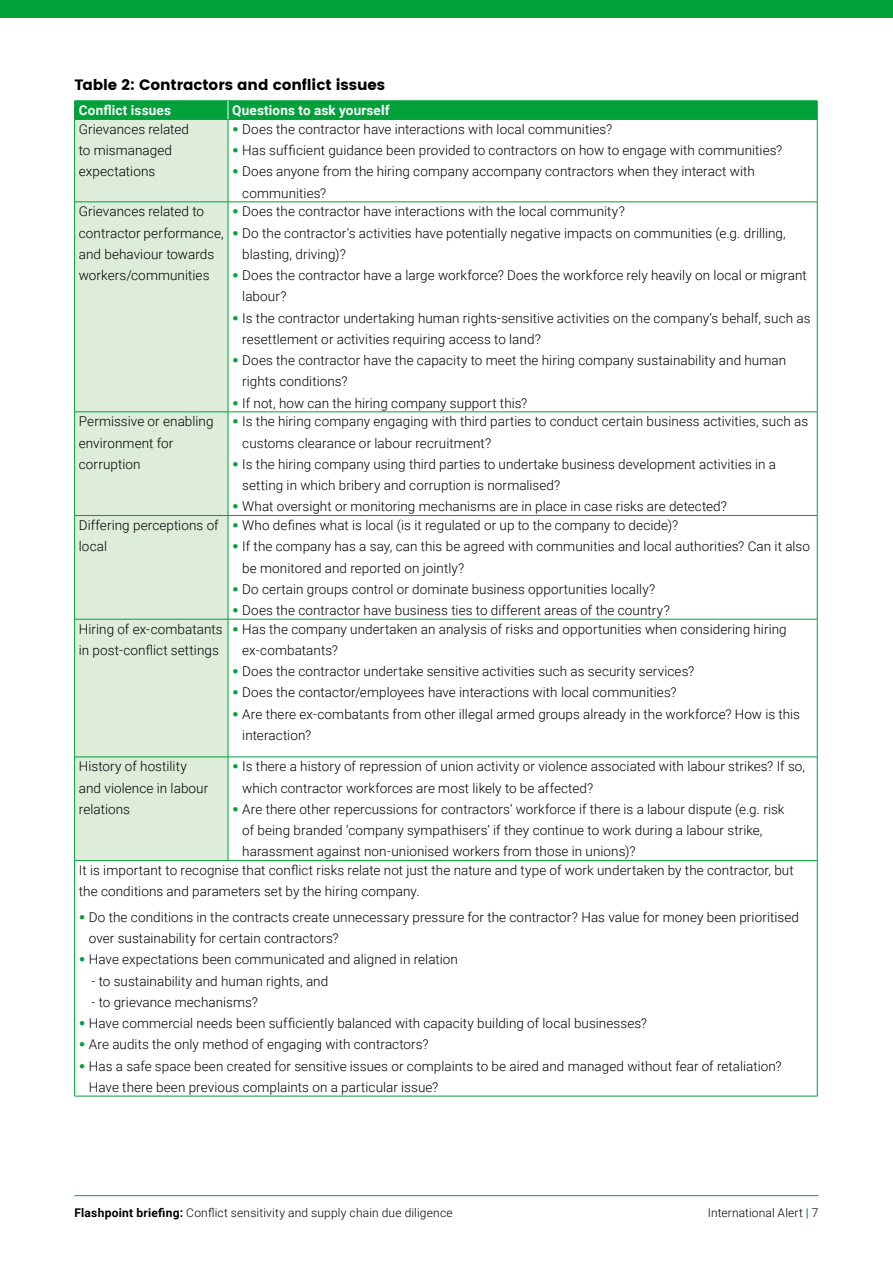
<style>
.page{position:relative;width:893px;height:1263px;background:#fff}
.page>*{position:absolute;margin:0;border:0;box-sizing:border-box;transform-origin:0 0}
.t1{font:15px "Poppins";letter-spacing:-.005em;color:#000}
.t2{font:300 13.5px/21.3px "Roboto";letter-spacing:.005em;color:#000}
.t3{font:700 13.5px "Roboto";letter-spacing:.015em;color:#fff}
.t4{font:300 12px "Roboto";letter-spacing:.015em;color:#000}
.s1{font-family:"Arial";font-weight:900;color:#00a13a}
.s2{font-weight:700}
.s3{font-weight:700;color:#00a13a}
</style>
<div class="page">
<div style="left:75px;top:120px;width:153px;height:740px;background:#ddedd9"></div>
<hr style="left:74px;top:119px;width:154px;height:1px;background:#00a13a">
<hr style="left:74px;top:120px;width:1px;height:82px;background:#00a13a">
<hr style="left:228px;top:119px;width:589px;height:1px;background:#00a13a">
<hr style="left:228px;top:120px;width:1px;height:82px;background:#00a13a">
<hr style="left:817px;top:120px;width:1px;height:82px;background:#00a13a">
<hr style="left:74px;top:202px;width:154px;height:1px;background:#00a13a">
<hr style="left:74px;top:202px;width:1px;height:210px;background:#00a13a">
<hr style="left:228px;top:202px;width:589px;height:1px;background:#00a13a">
<hr style="left:228px;top:202px;width:1px;height:210px;background:#00a13a">
<hr style="left:817px;top:202px;width:1px;height:210px;background:#00a13a">
<hr style="left:74px;top:412px;width:154px;height:1px;background:#00a13a">
<hr style="left:74px;top:412px;width:1px;height:103px;background:#00a13a">
<hr style="left:228px;top:412px;width:589px;height:1px;background:#00a13a">
<hr style="left:228px;top:412px;width:1px;height:103px;background:#00a13a">
<hr style="left:817px;top:412px;width:1px;height:103px;background:#00a13a">
<hr style="left:74px;top:515px;width:154px;height:1px;background:#00a13a">
<hr style="left:74px;top:516px;width:1px;height:103px;background:#00a13a">
<hr style="left:228px;top:515px;width:589px;height:1px;background:#00a13a">
<hr style="left:228px;top:516px;width:1px;height:103px;background:#00a13a">
<hr style="left:817px;top:516px;width:1px;height:103px;background:#00a13a">
<hr style="left:74px;top:619px;width:154px;height:1px;background:#00a13a">
<hr style="left:74px;top:619px;width:1px;height:138px;background:#00a13a">
<hr style="left:228px;top:619px;width:589px;height:1px;background:#00a13a">
<hr style="left:228px;top:619px;width:1px;height:138px;background:#00a13a">
<hr style="left:817px;top:619px;width:1px;height:138px;background:#00a13a">
<hr style="left:74px;top:757px;width:154px;height:1px;background:#00a13a">
<hr style="left:74px;top:757px;width:1px;height:103px;background:#00a13a">
<hr style="left:228px;top:757px;width:589px;height:1px;background:#00a13a">
<hr style="left:228px;top:757px;width:1px;height:103px;background:#00a13a">
<hr style="left:817px;top:757px;width:1px;height:103px;background:#00a13a">
<hr style="left:74px;top:860px;width:154px;height:1px;background:#00a13a">
<hr style="left:74px;top:861px;width:1px;height:235px;background:#00a13a">
<hr style="left:228px;top:860px;width:589px;height:1px;background:#00a13a">
<hr style="left:817px;top:861px;width:1px;height:235px;background:#00a13a">
<hr style="left:74px;top:1096px;width:154px;height:1px;background:#00a13a">
<hr style="left:228px;top:1096px;width:589px;height:1px;background:#00a13a">
<div style="left:74px;top:101px;width:744px;height:18px;background:#00a13a"></div>
<div style="left:0;top:0;width:893px;height:18px;background:#00a13a"></div>
<hr style="left:74px;top:1195px;width:745px;height:1px;background:#00a13a">
<p class="t1" style="left:74px;top:76px;width:312px">Table 2: Contractors and conflict issues</p>
<p class="t3" style="left:79px;top:101px;width:94px">Conflict issues</p>
<p class="t3" style="left:232px;top:101px;width:159px">Questions to ask yourself</p>
<p class="t2" style="left:79px;top:118px;width:112px">Grievances related to mismanaged expectations</p>
<p class="t2" style="left:232px;top:118px;width:381px"><span class="s1">•</span> Does the contractor have interactions with local communities?</p>
<p class="t2" style="left:232px;top:139px;width:552px"><span class="s1">•</span> Has sufficient guidance been provided to contractors on how to engage with communities?</p>
<p class="t2" style="left:242px;top:160px;width:514px;text-indent:-10px"><span class="s1">•</span> Does anyone from the hiring company accompany contractors when they interact with communities?</p>
<p class="t2" style="left:79px;top:200px;width:146px">Grievances related to contractor performance, and behaviour towards workers/communities</p>
<p class="t2" style="left:232px;top:200px;width:394px"><span class="s1">•</span> Does the contractor have interactions with the local community?</p>
<p class="t2" style="left:242px;top:222px;width:545px;text-indent:-10px"><span class="s1">•</span> Do the contractor’s activities have potentially negative impacts on communities (e.g. drilling, blasting, driving)?</p>
<p class="t2" style="left:242px;top:264px;width:566px;text-indent:-10px"><span class="s1">•</span> Does the contractor have a large workforce? Does the workforce rely heavily on local or migrant labour?</p>
<p class="t2" style="left:242px;top:307px;width:570px;text-indent:-10px"><span class="s1">•</span> Is the contractor undertaking human rights-sensitive activities on the company’s behalf, such as resettlement or activities requiring access to land?</p>
<p class="t2" style="left:242px;top:349px;width:545px;text-indent:-10px"><span class="s1">•</span> Does the contractor have the capacity to meet the hiring company sustainability and human rights conditions?</p>
<p class="t2" style="left:232px;top:392px;width:297px"><span class="s1">•</span> If not, how can the hiring company support this?</p>
<p class="t2" style="left:79px;top:410px;width:136px">Permissive or enabling environment for corruption</p>
<p class="t2" style="left:242px;top:410px;width:567px;text-indent:-10px"><span class="s1">•</span> Is the hiring company engaging with third parties to conduct certain business activities, such as customs clearance or labour recruitment?</p>
<p class="t2" style="left:242px;top:453px;width:535px;text-indent:-10px"><span class="s1">•</span> Is the hiring company using third parties to undertake business development activities in a setting in which bribery and corruption is normalised?</p>
<p class="t2" style="left:232px;top:495px;width:496px"><span class="s1">•</span> What oversight or monitoring mechanisms are in place in case risks are detected?</p>
<p class="t2" style="left:79px;top:514px;width:141px">Differing perceptions of local</p>
<p class="t2" style="left:232px;top:514px;width:447px"><span class="s1">•</span> Who defines what is local (is it regulated or up to the company to decide)?</p>
<p class="t2" style="left:242px;top:535px;width:569px;text-indent:-10px"><span class="s1">•</span> If the company has a say, can this be agreed with communities and local authorities? Can it also be monitored and reported on jointly?</p>
<p class="t2" style="left:232px;top:578px;width:424px"><span class="s1">•</span> Do certain groups control or dominate business opportunities locally?</p>
<p class="t2" style="left:232px;top:599px;width:439px"><span class="s1">•</span> Does the contractor have business ties to different areas of the country?</p>
<p class="t2" style="left:79px;top:618px;width:145px">Hiring of ex-combatants in post-conflict settings</p>
<p class="t2" style="left:242px;top:618px;width:546px;text-indent:-10px"><span class="s1">•</span> Has the company undertaken an analysis of risks and opportunities when considering hiring ex-combatants?</p>
<p class="t2" style="left:232px;top:660px;width:464px"><span class="s1">•</span> Does the contractor undertake sensitive activities such as security services?</p>
<p class="t2" style="left:232px;top:681px;width:446px"><span class="s1">•</span> Does the contactor/employees have interactions with local communities?</p>
<p class="t2" style="left:242px;top:703px;width:559px;text-indent:-10px"><span class="s1">•</span> Are there ex-combatants from other illegal armed groups already in the workforce? How is this interaction?</p>
<p class="t2" style="left:79px;top:755px;width:131px">History of hostility and violence in labour relations</p>
<p class="t2" style="left:242px;top:755px;width:564px;text-indent:-10px"><span class="s1">•</span> Is there a history of repression of union activity or violence associated with labour strikes? If so, which contractor workforces are most likely to be affected?</p>
<p class="t2" style="left:242px;top:798px;width:544px;text-indent:-10px"><span class="s1">•</span> Are there other repercussions for contractors’ workforce if there is a labour dispute (e.g. risk of being branded ‘company sympathisers’ if they continue to work during a labour strike, harassment against non-unionised workers from those in unions)?</p>
<p class="t2" style="left:79px;top:859px;width:716px">It is important to recognise that conflict risks relate not just the nature and type of work undertaken by the contractor, but the conditions and parameters set by the hiring company.</p>
<p class="t2" style="left:89px;top:906px;width:712px;text-indent:-10px"><span class="s1">•</span> Do the conditions in the contracts create unnecessary pressure for the contractor? Has value for money been prioritised over sustainability for certain contractors?</p>
<p class="t2" style="left:79px;top:948px;width:381px"><span class="s1">•</span> Have expectations been communicated and aligned in relation</p>
<p class="t2" style="left:92px;top:970px;width:238px">- to sustainability and human rights, and</p>
<p class="t2" style="left:92px;top:991px;width:168px">- to grievance mechanisms?</p>
<p class="t2" style="left:79px;top:1012px;width:570px"><span class="s1">•</span> Have commercial needs been sufficiently balanced with capacity building of local businesses?</p>
<p class="t2" style="left:79px;top:1033px;width:351px"><span class="s1">•</span> Are audits the only method of engaging with contractors?</p>
<p class="t2" style="left:89px;top:1055px;width:694px;text-indent:-10px"><span class="s1">•</span> Has a safe space been created for sensitive issues or complaints to be aired and managed without fear of retaliation?<br>Have there been previous complaints on a particular issue?</p>
<p class="t4" style="left:74px;top:1204px;width:380px"><span class="s2">Flashpoint briefing:</span> Conflict sensitivity and supply chain due diligence</p>
<p class="t4" style="left:708px;top:1204px;width:112px">International Alert <span class="s3">|</span> 7</p>
</div>
